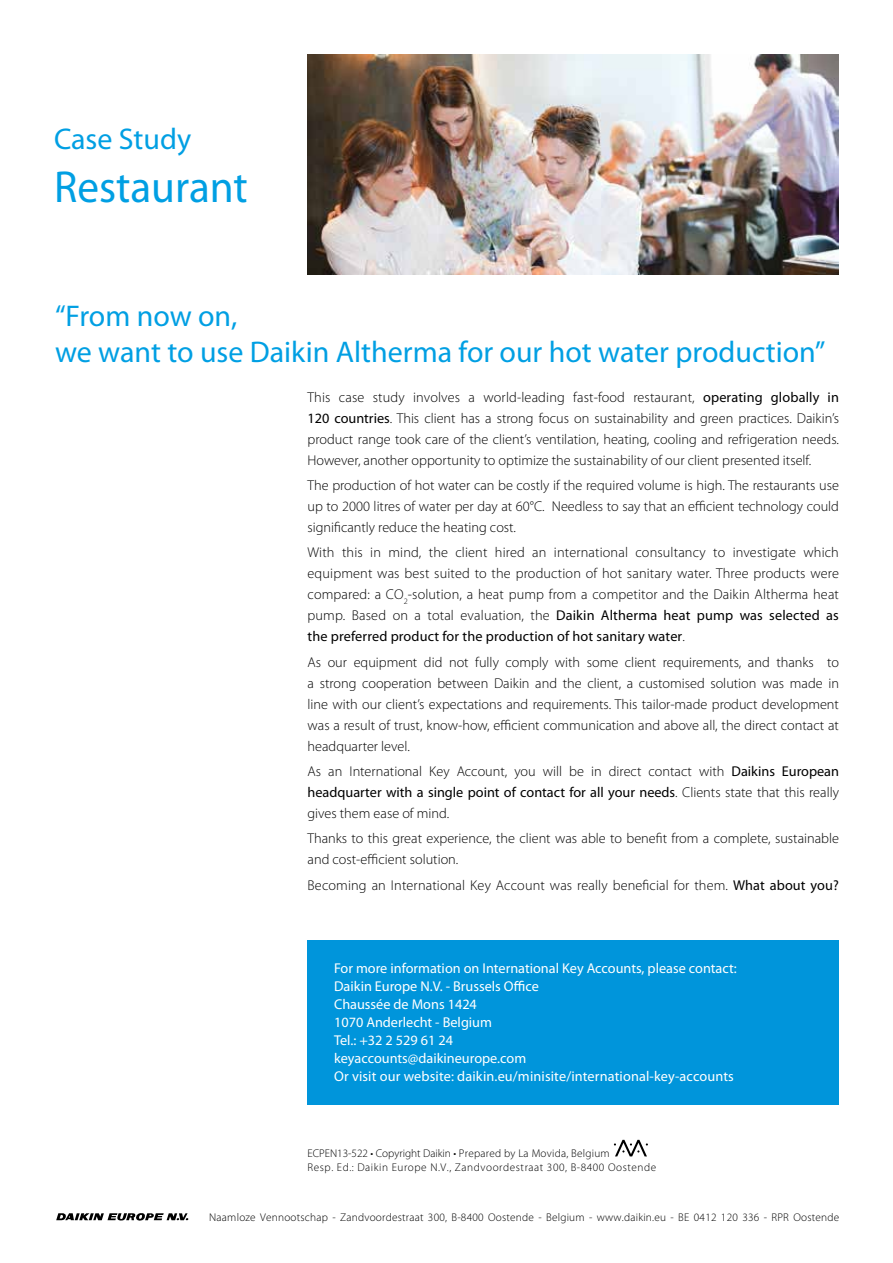
<style>
.page{position:relative;width:893px;height:1263px;background:#fff}
.page>*{position:absolute;margin:0;border:0;box-sizing:border-box;transform-origin:0 0}
.t1{font:45px "Myriad Pro";color:#009fe3;scale:.96 1}
.t2{font:30px/36px "Myriad Pro";color:#009fe3}
.t3{font:300 14.25px/21px "Myriad Pro";color:#000;text-align:justify}
.t4{font:14.25px/18px "Myriad Pro";color:#fff}
.t5{font:300 11.25px/14.4px "Myriad Pro";letter-spacing:.02em;color:#000}
.s1{font-weight:400}
</style>
<div class="page">
<svg style="left:56px;top:1213px;width:132px;height:7px"></svg>
<img style="left:308px;top:54px;width:531px;height:220px">
<div style="left:308px;top:940px;width:531px;height:164px;background:#0095db"></div>
<svg style="left:614px;top:1140px;width:34px;height:16px"></svg>
<h2 class="t2" style="left:54px;top:120px;width:139px">Case Study</h2>
<h1 class="t1" style="left:54px;top:159px;width:204px">Restaurant</h1>
<h2 class="t2" style="left:55px;top:297px;width:772px">“From now on,<br>we want to use Daikin Altherma for our hot water production”</h2>
<p class="t3" style="left:308px;top:386px;width:533px">This case study involves a world-leading fast-food restaurant, <span class="s1">operating globally in 120 countries</span>. This client has a strong focus on sustainability and green practices. Daikin’s product range took care of the client’s ventilation, heating, cooling and refrigeration needs.<br>However, another opportunity to optimize the sustainability of our client presented itself.</p>
<p class="t3" style="left:308px;top:475px;width:533px">The production of hot water can be costly if the required volume is high. The restaurants use up to 2000 litres of water per day at 60°C. Needless to say that an efficient technology could significantly reduce the heating cost.</p>
<p class="t3" style="left:308px;top:542px;width:533px">With this in mind, the client hired an international consultancy to investigate which equipment was best suited to the production of hot sanitary water. Three products were compared: a CO<sub>2</sub>-solution, a heat pump from a competitor and the Daikin Altherma heat pump. Based on a total evaluation, the <span class="s1">Daikin Altherma heat pump was selected as the preferred product for the production of hot sanitary water</span>.</p>
<p class="t3" style="left:308px;top:651px;width:533px">As our equipment did not fully comply with some client requirements, and thanks to a strong cooperation between Daikin and the client, a customised solution was made in line with our client’s expectations and requirements. This tailor-made product development was a result of trust, know-how, efficient communication and above all, the direct contact at headquarter level.</p>
<p class="t3" style="left:308px;top:761px;width:533px">As an International Key Account, you will be in direct contact with <span class="s1">Daikins European headquarter with a single point of contact for all your needs</span>. Clients state that this really gives them ease of mind.</p>
<p class="t3" style="left:308px;top:828px;width:533px">Thanks to this great experience, the client was able to benefit from a complete, sustainable and cost-efficient solution.</p>
<p class="t3" style="left:308px;top:874px;width:533px">Becoming an International Key Account was really beneficial for them. <span class="s1">What about you?</span></p>
<p class="t4" style="left:334px;top:959px;width:404px">For more information on International Key Accounts, please contact:<br>Daikin Europe N.V. - Brussels Office<br>Chaussée de Mons 1424<br>1070 Anderlecht - Belgium<br>Tel.: +32 2 529 61 24<br>keyaccounts@daikineurope.com<br>Or visit our website: daikin.eu/minisite/international-key-accounts</p>
<p class="t5" style="left:308px;top:1146px;width:350px">ECPEN13-522 • Copyright Daikin • Prepared by La Movida, Belgium<br>Resp. Ed.: Daikin Europe N.V., Zandvoordestraat 300, B-8400 Oostende</p>
<p class="t5" style="left:209px;top:1209px;width:632px">Naamloze Vennootschap - Zandvoordestraat 300, B-8400 Oostende - Belgium - www.daikin.eu - BE 0412 120 336 - RPR Oostende</p>
</div>
